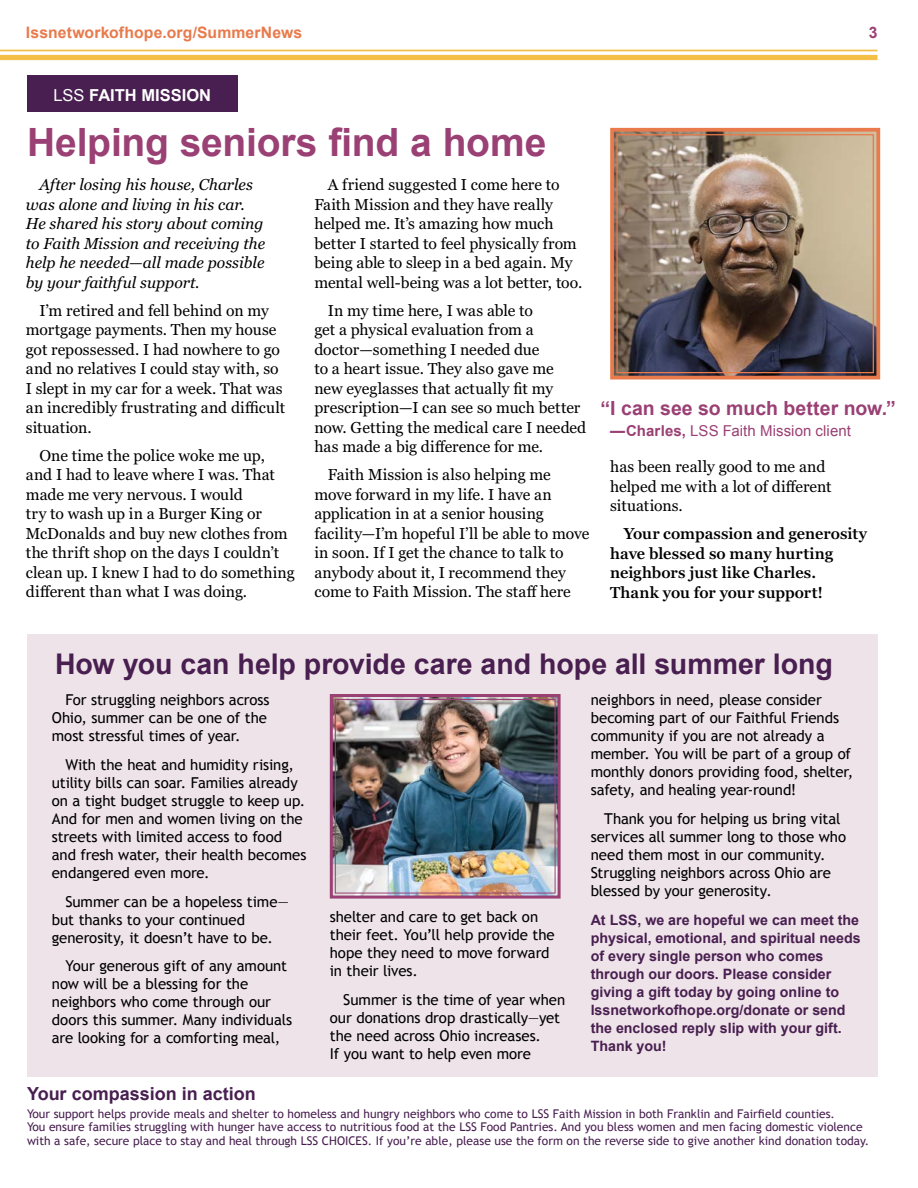
<style>
.page{position:relative;width:918px;height:1188px;background:#fff}
.page>*{position:absolute;margin:0;border:0;box-sizing:border-box;transform-origin:0 0}
.t1{font:700 39px "Arial";letter-spacing:-.005em;color:#9a4074}
.t2{font:700 28.5px "Arial";color:#481f50}
.t3{font:700 19.5px "Arial";color:#9a4074}
.t4{font:700 18px "Arial";color:#481f50}
.t5{font:700 16.5px "Arial";color:#fff}
.t6{font:15.75px/19.5px "Georgia Pro";color:#000}
.t7{font:italic 15.75px/19.5px "Georgia Pro";letter-spacing:-.005em;color:#000}
.t8{font:600 15.75px/19.5px "Georgia Pro";color:#000}
.t9{font:700 15.75px "Arial";letter-spacing:.005em;color:#e87a4b}
.t10{font:700 15.75px "Arial";color:#9a4074}
.t11{font:15px/18px "Trebuchet MS";letter-spacing:-.005em;color:#000}
.t12{font:15px "Arial";letter-spacing:.005em;color:#9a4074}
.t13{font:700 14.25px/18px "Arial";color:#481f50}
.t14{font:12px/13.5px "Trebuchet MS";color:#481f50}
.s1{font-weight:400}
.s2{font-weight:700}
</style>
<div class="page">
<div style="left:27px;top:634px;width:851px;height:443px;background:#eee3e8"></div>
<hr style="left:0;top:50px;width:878px;height:1px;background:#f3bf46">
<div style="left:0;top:55px;width:878px;height:5px;background:#f3bf46"></div>
<img style="left:610px;top:127px;width:271px;height:253px">
<div style="left:616px;top:134px;width:258px;height:239px;border:1px solid #e87a4b"></div>
<img style="left:329px;top:694px;width:232px;height:205px">
<div style="left:335px;top:699px;width:221px;height:195px;border:1px solid #9a4074"></div>
<div style="left:27px;top:76px;width:211px;height:36px;background:#481f50"></div>
<p class="t9" style="left:26px;top:22px;width:278px">Issnetworkofhope.org/SummerNews</p>
<p class="t10" style="left:869px;top:22px;width:10px">3</p>
<p class="t5" style="left:53px;top:84px;width:159px"><span class="s1">LSS</span> FAITH MISSION</p>
<h1 class="t1" style="left:27px;top:117px;width:521px">Helping seniors find a home</h1>
<p class="t6" style="left:314px;top:176px;width:269px;text-indent:13px">A friend suggested I come here to Faith Mission and they have really helped me. It’s amazing how much better I started to feel physically from being able to sleep in a bed again. My mental well-being was a lot better, too.</p>
<p class="t6" style="left:314px;top:301px;width:273px;text-indent:13px">In my time here, I was able to<br>get a physical evaluation from a doctor—something I needed due<br>to a heart issue. They also gave me<br>new eyeglasses that actually fit my prescription—I can see so much better now. Getting the medical care I needed has made a big difference for me.</p>
<p class="t6" style="left:314px;top:466px;width:276px;text-indent:13px">Faith Mission is also helping me move forward in my life. I have an application in at a senior housing facility—I’m hopeful I’ll be able to move in soon. If I get the chance to talk to anybody about it, I recommend they come to Faith Mission. The staff here</p>
<p class="t7" style="left:26px;top:176px;width:241px;text-indent:13px">After losing his house, Charles was alone and living in his car.<br>He shared his story about coming to Faith Mission and receiving the help he needed—all made possible by your faithful support.</p>
<p class="t6" style="left:26px;top:301px;width:261px;text-indent:13px">I’m retired and fell behind on my mortgage payments. Then my house got repossessed. I had nowhere to go and no relatives I could stay with, so<br>I slept in my car for a week. That was an incredibly frustrating and difficult situation.</p>
<p class="t6" style="left:26px;top:446px;width:270px;text-indent:13px">One time the police woke me up, and I had to leave where I was. That made me very nervous. I would<br>try to wash up in a Burger King or<br>McDonalds and buy new clothes from the thrift shop on the days I couldn’t clean up. I knew I had to do something different than what I was doing.</p>
<p class="t3" style="left:600px;top:395px;width:297px">“ I can see so much better now.”</p>
<p class="t12" style="left:610px;top:421px;width:242px"><span class="s2">—Charles,</span> LSS Faith Mission client</p>
<p class="t6" style="left:610px;top:458px;width:223px">has been really good to me and helped me with a lot of different situations.</p>
<p class="t8" style="left:610px;top:525px;width:259px;text-indent:13px">Your compassion and generosity have blessed so many hurting neighbors just like Charles.<br>Thank you for your support!</p>
<h2 class="t2" style="left:55px;top:645px;width:779px">How you can help provide care and hope all summer long</h2>
<p class="t11" style="left:52px;top:691px;width:219px;text-indent:14px">For struggling neighbors across<br>Ohio, summer can be one of the most stressful times of year.</p>
<p class="t11" style="left:52px;top:756px;width:256px;text-indent:14px">With the heat and humidity rising, utility bills can soar. Families already on a tight budget struggle to keep up.<br>And for men and women living on the streets with limited access to food and fresh water, their health becomes endangered even more.</p>
<p class="t11" style="left:52px;top:893px;width:238px;text-indent:14px">Summer can be a hopeless time— but thanks to your continued generosity, it doesn’t have to be.</p>
<p class="t11" style="left:52px;top:957px;width:242px;text-indent:14px">Your generous gift of any amount now will be a blessing for the neighbors who come through our doors this summer. Many individuals are looking for a comforting meal,</p>
<p class="t11" style="left:330px;top:908px;width:226px">shelter and care to get back on their feet. You’ll help provide the hope they need to move forward in their lives.</p>
<p class="t11" style="left:330px;top:991px;width:237px;text-indent:14px">Summer is the time of year when our donations drop drastically—yet the need across Ohio increases.<br>If you want to help even more</p>
<p class="t11" style="left:591px;top:691px;width:264px">neighbors in need, please consider becoming part of our Faithful Friends community if you are not already a member. You will be part of a group of monthly donors providing food, shelter, safety, and healing year-round!</p>
<p class="t11" style="left:591px;top:810px;width:257px;text-indent:14px">Thank you for helping us bring vital services all summer long to those who need them most in our community.<br>Struggling neighbors across Ohio are blessed by your generosity.</p>
<p class="t13" style="left:591px;top:911px;width:271px">At LSS, we are hopeful we can meet the physical, emotional, and spiritual needs of every single person who comes through our doors. Please consider giving a gift today by going online to lssnetworkofhope.org/donate or send the enclosed reply slip with your gift.<br>Thank you!</p>
<p class="t4" style="left:27px;top:1082px;width:230px">Your compassion in action</p>
<p class="t14" style="left:27px;top:1107px;width:844px">Your support helps provide meals and shelter to homeless and hungry neighbors who come to LSS Faith Mission in both Franklin and Fairfield counties.<br>You ensure families struggling with hunger have access to nutritious food at the LSS Food Pantries. And you bless women and men facing domestic violence with a safe, secure place to stay and heal through LSS CHOICES. If you’re able, please use the form on the reverse side to give another kind donation today.</p>
</div>
